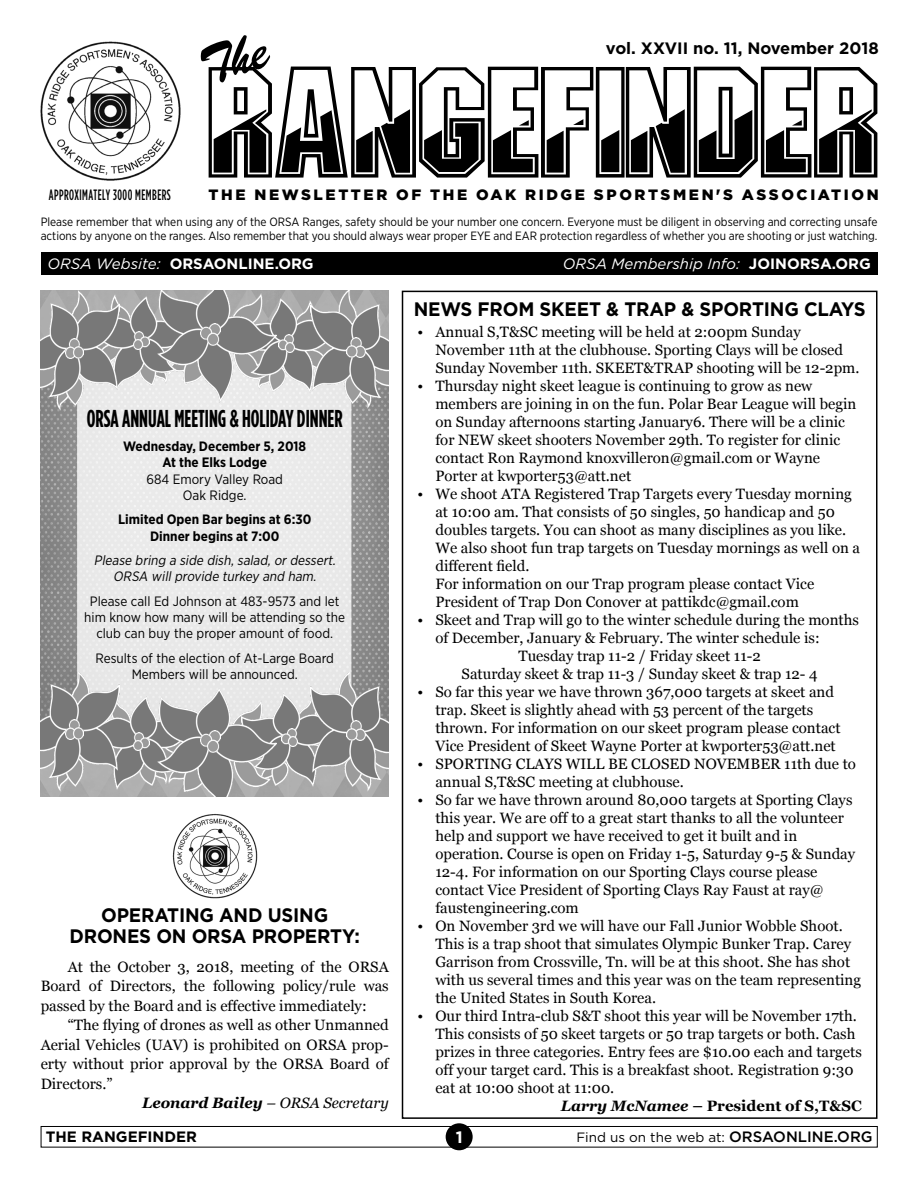
<style>
.page{position:relative;width:918px;height:1188px;background:#fff}
.page>*{position:absolute;margin:0;border:0;box-sizing:border-box;transform-origin:0 0}
.t1{font:149.55px "Gunmetal";color:#000}
.t2{font:700 24.45px "Gotham Condensed";color:#000;scale:.85 1}
.t3{font:700 19.5px "Gotham";letter-spacing:-.01em;color:#000;scale:.95 1}
.t4{font:700 16.5px "Gotham";color:#000}
.t5{font:700 16.5px "Gotham";color:#fff}
.t6{font:15px/18px "Georgia";color:#000}
.t7{font:900 15px "Gotham";letter-spacing:.17em;color:#000}
.t8{font:italic 15px "Gotham";color:#fff}
.t9{font:700 15px "Georgia";color:#000}
.t10{font:italic 15px "Georgia";color:#000}
.t11{font:700 15px "Gotham";color:#fff}
.t12{font:500 15px "Gotham Condensed";letter-spacing:.04em;color:#000;scale:.8 1}
.t13{font:700 15px "Gotham";color:#000}
.t14{font:13.5px "Gotham Narrow";color:#000}
.t15{font:700 13.5px "Gotham Narrow";color:#000}
.t16{font:italic 13.5px "Gotham Narrow";color:#000}
.t17{font:13.5px "Gotham";color:#000}
.t18{font:12px/14.4px "Gotham Narrow";color:#000}
.s1{font-weight:400;font-style:italic}
.s2{font-weight:700;font-style:normal}
.s3{font-weight:700}
.s4{font-style:italic}
.s5{font-weight:500;font-size:15px}
</style>
<div class="page">
<div style="left:41px;top:252px;width:837px;height:23px;background:#000"></div>
<div style="left:41px;top:1126px;width:837px;height:22px;border:1px solid #000"></div>
<div style="left:446px;top:1123px;width:27px;height:27px;background:#000;border-radius:50%"></div>
<img style="left:40px;top:41px;width:141px;height:140px">
<img style="left:172px;top:814px;width:85px;height:84px">
<img style="left:41px;top:409px;width:348px;height:263px">
<div style="left:77px;top:336px;width:274px;height:404px;background:#eaeaea;border-radius:48px"></div>
<img style="left:41px;top:291px;width:85px;height:120px">
<img style="left:302px;top:291px;width:87px;height:118px">
<img style="left:90px;top:296px;width:68px;height:94px">
<img style="left:277px;top:299px;width:61px;height:93px">
<img style="left:158px;top:291px;width:119px;height:112px">
<img style="left:200px;top:323px;width:20px;height:22px">
<img style="left:133px;top:332px;width:16px;height:18px">
<img style="left:279px;top:335px;width:16px;height:17px">
<img style="left:310px;top:304px;width:79px;height:93px">
<img style="left:347px;top:338px;width:18px;height:20px">
<img style="left:41px;top:672px;width:85px;height:120px">
<img style="left:302px;top:672px;width:87px;height:120px">
<img style="left:90px;top:697px;width:68px;height:93px">
<img style="left:277px;top:693px;width:63px;height:94px">
<img style="left:158px;top:689px;width:119px;height:107px">
<img style="left:200px;top:730px;width:20px;height:22px">
<img style="left:133px;top:732px;width:16px;height:18px">
<img style="left:282px;top:729px;width:16px;height:18px">
<img style="left:310px;top:687px;width:79px;height:93px">
<img style="left:347px;top:721px;width:18px;height:20px">
<img style="left:41px;top:684px;width:78px;height:93px">
<img style="left:65px;top:719px;width:19px;height:20px">
<img style="left:41px;top:304px;width:78px;height:92px">
<img style="left:65px;top:338px;width:19px;height:20px">
<p class="t4" style="left:606px;top:38px;width:274px">vol. XXVII no. 11, November 2018</p>
<p class="t12" style="left:49px;top:187px;width:154px">APPROXIMATELY 3000 MEMBERS</p>
<p class="t1" style="left:209px;top:55px;width:673px">RANGEFINDER</p>
<p class="t7" style="left:209px;top:186px;width:672px">THE NEWSLETTER OF THE OAK RIDGE SPORTSMEN'S ASSOCIATION</p>
<p class="t18" style="left:41px;top:214px;width:838px">Please remember that when using any of the ORSA Ranges, safety should be your number one concern. Everyone must be diligent in observing and correcting unsafe actions by anyone on the ranges. Also remember that you should always wear proper EYE and EAR protection regardless of whether you are shooting or just watching.</p>
<p class="t11" style="left:47px;top:255px;width:268px"><span class="s1">ORSA Website:</span> ORSAONLINE.ORG</p>
<p class="t8" style="left:563px;top:255px;width:310px">ORSA Membership Info: <span class="s2">JOINORSA.ORG</span></p>
<p class="t2" style="left:87px;top:404px;width:303px">ORSA ANNUAL MEETING &amp; HOLIDAY DINNER</p>
<p class="t15" style="left:123px;top:438px;width:185px">Wednesday, December 5, 2018</p>
<p class="t15" style="left:162px;top:454px;width:106px">At the Elks Lodge</p>
<p class="t14" style="left:146px;top:470px;width:138px">684 Emory Valley Road</p>
<p class="t14" style="left:183px;top:487px;width:65px">Oak Ridge.</p>
<p class="t15" style="left:118px;top:511px;width:195px">Limited Open Bar begins at 6:30</p>
<p class="t15" style="left:150px;top:527px;width:131px">Dinner begins at 7:00</p>
<p class="t16" style="left:94px;top:552px;width:246px">Please bring a side dish,salad,ordessert.</p>
<p class="t16" style="left:113px;top:568px;width:207px">ORSA willprovide turkey and ham.</p>
<p class="t14" style="left:90px;top:593px;width:251px">Please call Ed Johnson at 483-9573 and let</p>
<p class="t14" style="left:84px;top:609px;width:262px">him know how many will be attending so the</p>
<p class="t14" style="left:96px;top:625px;width:238px">club can buy the proper amount of food.</p>
<p class="t14" style="left:96px;top:650px;width:240px">Results of the election of At-Large Board</p>
<p class="t14" style="left:132px;top:666px;width:168px">Members will be announced.</p>
<p class="t3" style="left:101px;top:904px;width:241px">OPERATING AND USING</p>
<p class="t3" style="left:70px;top:925px;width:307px">DRONES ON ORSA PROPERTY:</p>
<p class="t6" style="left:41px;top:957px;width:350px;line-height:19.5px;text-align:justify;text-indent:27px">At the October 3, 2018, meeting of the ORSA Board of Directors, the following policy/rule was passed by the Board and is effective immediately:</p>
<p class="t6" style="left:41px;top:1015px;width:350px;line-height:19.5px;text-align:justify;text-indent:27px">“The flying of drones as well as other Unmanned Aerial Vehicles (UAV) is prohibited on ORSA prop&shy;erty without prior approval by the ORSA Board of Directors.”</p>
<p class="t10" style="left:142px;top:1094px;width:248px"><span class="s3">Leonard Bailey</span> – ORSA Secretary</p>
<p class="t3" style="left:414px;top:298px;width:477px">NEWS FROM SKEET &amp; TRAP &amp; SPORTING CLAYS</p>
<p class="t6" style="left:435px;top:323px;width:426px;text-indent:-18px">• Annual S,T&amp;SC meeting will be held at 2:00pm Sunday<br>November 11th at the clubhouse. Sporting Clays will be closed<br>Sunday November 11th. SKEET&amp;TRAP shooting will be 12-2pm.</p>
<p class="t6" style="left:435px;top:377px;width:423px;text-indent:-18px">• Thursday night skeet league is continuing to grow as new members are joining in on the fun. Polar Bear League will begin on Sunday afternoons starting January6. There will be a clinic for NEW skeet shooters November 29th. To register for clinic contact Ron Raymond knoxvilleron@gmail.com or Wayne Porter at kwporter53@att.net</p>
<p class="t6" style="left:435px;top:485px;width:426px;text-indent:-18px">• We shoot ATA Registered Trap Targets every Tuesday morning at 10:00 am. That consists of 50 singles, 50 handicap and 50 doubles targets. You can shoot as many disciplines as you like.<br>We also shoot fun trap targets on Tuesday mornings as well on a different field.</p>
<p class="t6" style="left:435px;top:575px;width:380px">For information on our Trap program please contact Vice<br>President of Trap Don Conover at pattikdc@gmail.com</p>
<p class="t6" style="left:435px;top:611px;width:425px;text-indent:-18px">• Skeet and Trap will go to the winter schedule during the months of December, January &amp; February. The winter schedule is:</p>
<p class="t6" style="left:518px;top:647px;width:244px">Tuesday trap 11-2 / Friday skeet 11-2</p>
<p class="t6" style="left:462px;top:665px;width:358px">Saturday skeet &amp; trap 11-3 / Sunday skeet &amp; trap 12- 4</p>
<p class="t6" style="left:435px;top:683px;width:407px;text-indent:-18px">• So far this year we have thrown 367,000 targets at skeet and trap. Skeet is slightly ahead with 53 percent of the targets thrown. For information on our skeet program please contact Vice President of Skeet Wayne Porter at kwporter53@att.net</p>
<p class="t6" style="left:435px;top:755px;width:422px;text-indent:-18px">• SPORTING CLAYS WILL BE CLOSED NOVEMBER 11th due to annual S,T&amp;SC meeting at clubhouse.</p>
<p class="t6" style="left:435px;top:791px;width:421px;text-indent:-18px">• So far we have thrown around 80,000 targets at Sporting Clays this year. We are off to a great start thanks to all the volunteer help and support we have received to get it built and in operation. Course is open on Friday 1-5, Saturday 9-5 &amp; Sunday 12-4. For information on our Sporting Clays course please contact Vice President of Sporting Clays Ray Faust at ray@ faustengineering.com</p>
<p class="t6" style="left:435px;top:917px;width:427px;text-indent:-18px">• On November 3rd we will have our Fall Junior Wobble Shoot.<br>This is a trap shoot that simulates Olympic Bunker Trap. Carey Garrison from Crossville, Tn. will be at this shoot. She has shot with us several times and this year was on the team representing the United States in South Korea.</p>
<p class="t6" style="left:435px;top:1007px;width:428px;text-indent:-18px">• Our third Intra-club S&amp;T shoot this year will be November 17th.<br>This consists of 50 skeet targets or 50 trap targets or both. Cash prizes in three categories. Entry fees are $10.00 each and targets off your target card. This is a breakfast shoot. Registration 9:30 eat at 10:00 shoot at 11:00.</p>
<p class="t9" style="left:561px;top:1098px;width:302px"><span class="s4">Larry McNamee</span> – President of S,T&amp;SC</p>
<p class="t13" style="left:46px;top:1128px;width:153px">THE RANGEFINDER</p>
<p class="t5" style="left:456px;top:1127px;width:8px">1</p>
<p class="t17" style="left:576px;top:1130px;width:298px">Find us on the web at: <span class="s5">ORSAONLINE.ORG</span></p>
</div>
